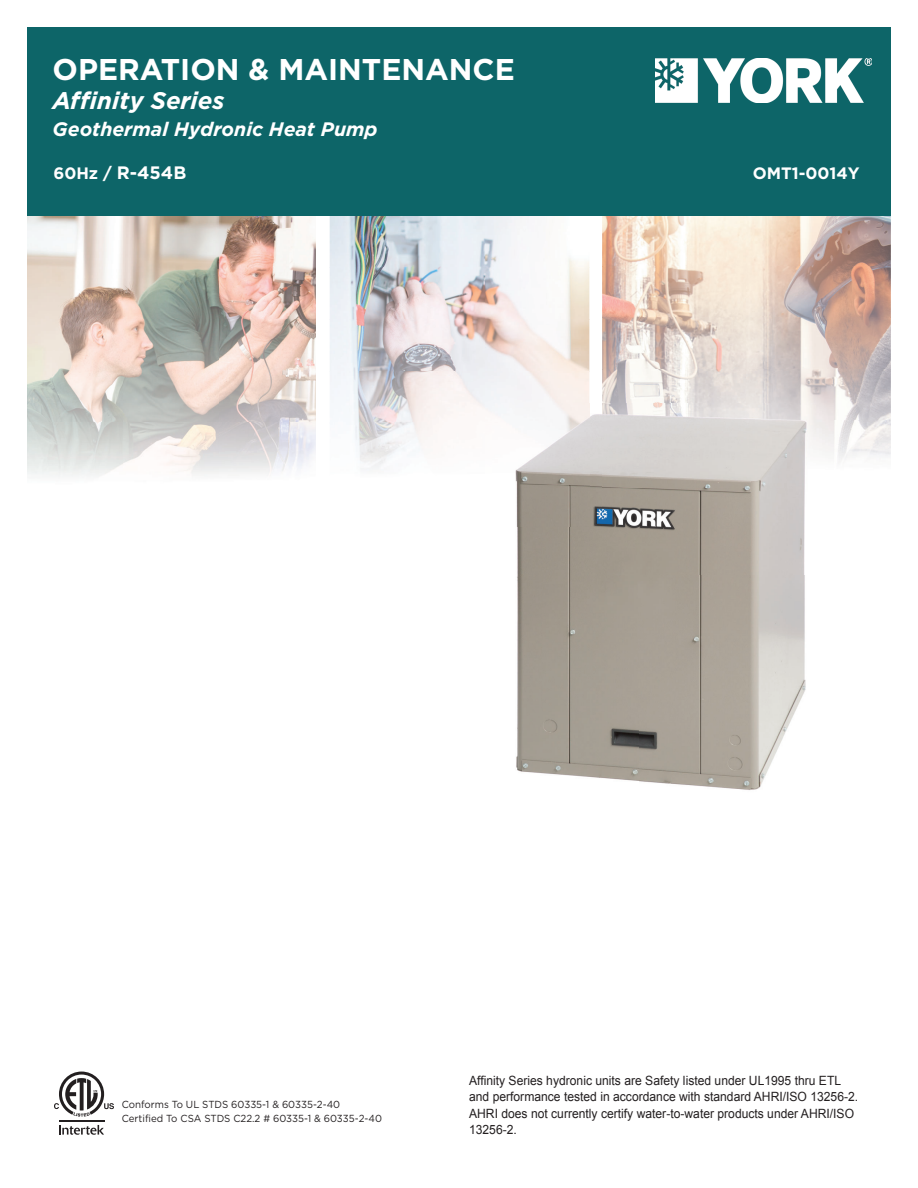
<style>
.page{position:relative;width:918px;height:1188px;background:#fff}
.page>*{position:absolute;margin:0;border:0;box-sizing:border-box;transform-origin:0 0}
.t1{font:700 30px "Gotham";color:#fff}
.t2{font:italic 700 24px "Gotham";color:#fff}
.t3{font:italic 700 19.5px "Gotham";color:#fff}
.t4{font:700 18px "Gotham";color:#fff}
.t5{font:700 16.5px "Gotham";color:#fff}
.t6{font:12.75px/16.5px "Arial";color:#231f20;scale:.95 1}
.t7{font:10.2px/14.1px "Gotham";color:#231f20;scale:.95 1}
.s1{font-size:16.5px}
</style>
<div class="page">
<img style="left:330px;top:215px;width:259px;height:208px">
<img style="left:355px;top:423px;width:84px;height:47px">
<img style="left:27px;top:215px;width:289px;height:262px">
<img style="left:602px;top:215px;width:289px;height:154px">
<img style="left:602px;top:369px;width:144px;height:34px">
<img style="left:746px;top:369px;width:145px;height:51px">
<img style="left:834px;top:420px;width:57px;height:42px">
<div style="left:27px;top:27px;width:864px;height:188px;background:#0d6568"></div>
<svg style="left:59px;top:1125px;width:45px;height:10px"></svg>
<hr style="left:59px;top:1120px;width:45px;height:1px;background:#231f20">
<svg style="left:54px;top:1072px;width:60px;height:45px"></svg>
<img style="left:541px;top:403px;width:98px;height:378px">
<img style="left:516px;top:527px;width:25px;height:246px">
<img style="left:639px;top:574px;width:167px;height:216px">
<img style="left:493px;top:403px;width:96px;height:124px">
<img style="left:602px;top:403px;width:232px;height:171px">
<img style="left:655px;top:58px;width:217px;height:45px">
<h1 class="t1" style="left:53px;top:57px;width:464px">OPERATION &amp; MAINTENANCE</h1>
<h2 class="t2" style="left:52px;top:91px;width:174px">Affinity Series</h2>
<h3 class="t3" style="left:53px;top:121px;width:327px">Geothermal Hydronic Heat Pump</h3>
<h3 class="t4" style="left:53px;top:165px;width:134px"><span class="s1">60Hz /</span> R-454B</h3>
<p class="t5" style="left:753px;top:166px;width:108px">OMT1-0014Y</p>
<p class="t7" style="left:122px;top:1098px;width:276px">Conforms To UL STDS 60335-1 &amp; 60335-2-40<br>Certified To CSA STDS C22.2 # 60335-1 &amp; 60335-2-40</p>
<p class="t6" style="left:469px;top:1072px;width:411px">Affinity Series hydronic units are Safety listed under UL1995 thru ETL and performance tested in accordance with standard AHRI/ISO 13256-2.<br>AHRI does not currently certify water-to-water products under AHRI/ISO 13256-2.</p>
</div>
